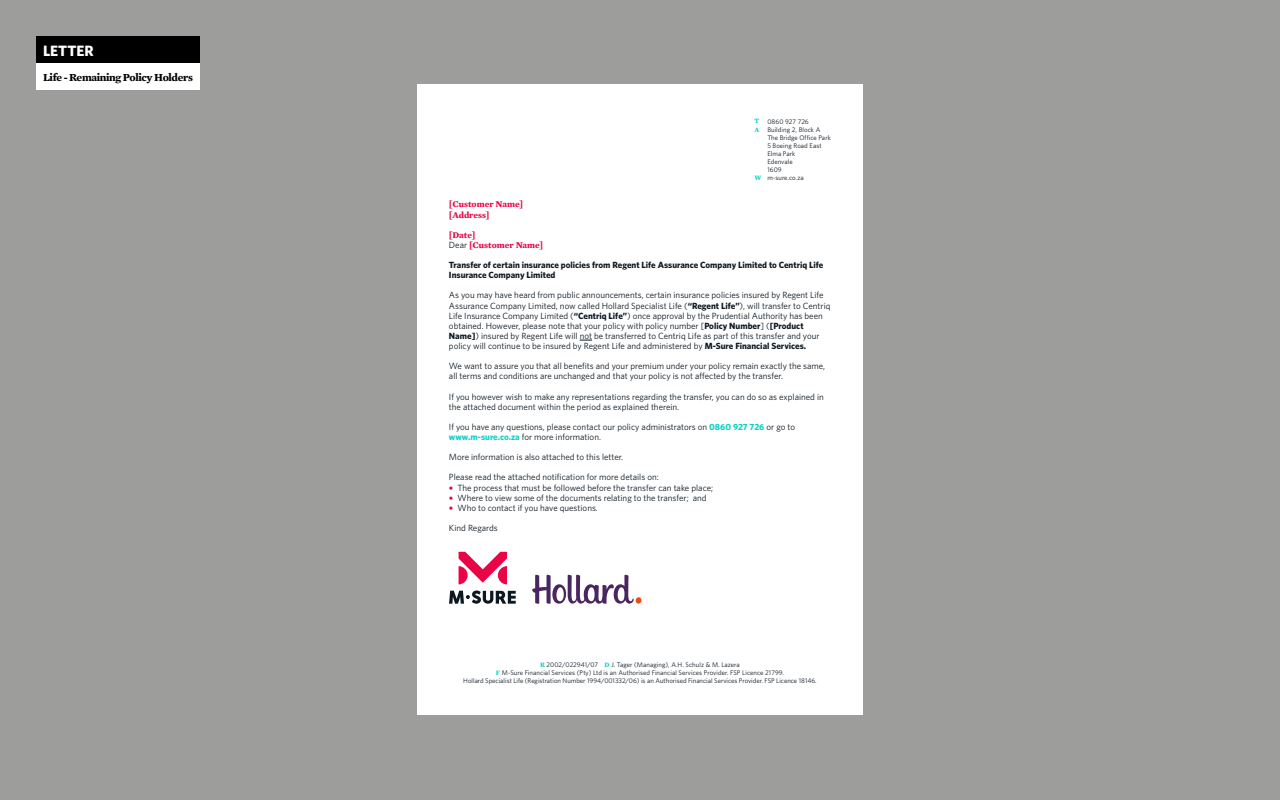
<style>
.page{position:relative;width:1280px;height:800px;background:#9d9d9c}
.page>*{position:absolute;margin:0;border:0;box-sizing:border-box;transform-origin:0 0}
.t1{font:700 15px "Whitney HTF";color:#fff}
.t2{font:700 11px "Mercury Text G3";letter-spacing:-.03em;color:#000}
.t3{font:9px/10.1px "Whitney HTF";color:#0e1821}
.t4{font:700 9px/10.1px "Whitney HTF";color:#0e1821}
.t5{font:700 9px/10.1px "Mercury Text G3";color:#e90445}
.t6{font:6.7px/8.1px "Whitney HTF";color:#0e1821}
.t7{font:700 6.7px/8.1px "Mercury Text G3";color:#0bd2c5}
.s1{font-family:"Whitney HTF";font-weight:400;color:#0e1821}
.s2{font-weight:700}
.s3{font-weight:700;color:#0bd2c5}
.s4{font-family:"Mercury Text G3";font-weight:700;color:#e90445}
.s5{font-family:"Mercury Text G3";font-weight:700;color:#0bd2c5}
</style>
<div class="page">
<div style="left:417px;top:85px;width:446px;height:630px;background:#fff"></div>
<svg style="left:580px;top:340px;width:12px;height:1px"></svg>
<svg style="left:532px;top:575px;width:102px;height:29px"></svg>
<div style="left:635px;top:597px;width:6px;height:7px;background:#e94e0f;border-radius:3px"></div>
<svg style="left:459px;top:552px;width:48px;height:32px"></svg>
<svg style="left:449px;top:591px;width:67px;height:13px"></svg>
<div style="left:36px;top:36px;width:164px;height:27px;background:#000"></div>
<div style="left:36px;top:63px;width:164px;height:27px;background:#fff"></div>
<h1 class="t1" style="left:43px;top:41px;width:52px">LETTER</h1>
<p class="t2" style="left:43px;top:70px;width:151px">Life - Remaining Policy Holders</p>
<p class="t6" style="left:767px;top:117px;width:65px">0860 927 726<br>Building 2, Block A<br>The Bridge Office Park<br>5 Boeing Road East<br>Elma Park<br>Edenvale<br>1609<br>m-sure.co.za</p>
<p class="t7" style="left:755px;top:117px;width:6px">T<br>A</p>
<p class="t7" style="left:755px;top:174px;width:8px">W</p>
<p class="t5" style="left:449px;top:199px;width:76px">[Customer Name] [Address]</p>
<p class="t5" style="left:449px;top:230px;width:96px">[Date]<br><span class="s1">Dear</span> [Customer Name]</p>
<p class="t4" style="left:449px;top:260px;width:376px">Transfer of certain insurance policies from Regent Life Assurance Company Limited to Centriq Life<br>Insurance Company Limited</p>
<p class="t3" style="left:449px;top:290px;width:383px">As you may have heard from public announcements, certain insurance policies insured by Regent Life Assurance Company Limited, now called Hollard Specialist Life (<span class="s2">“Regent Life”</span>), will transfer to Centriq Life Insurance Company Limited (<span class="s2">“Centriq Life”</span>) once approval by the Prudential Authority has been obtained. However, please note that your policy with policy number [<span class="s2">Policy Number</span>] (<span class="s2">[Product Name]</span>) insured by Regent Life will not be transferred to Centriq Life as part of this transfer and your policy will continue to be insured by Regent Life and administered by <span class="s2">M-Sure Financial Services.</span></p>
<p class="t3" style="left:449px;top:361px;width:378px">We want to assure you that all benefits and your premium under your policy remain exactly the same, all terms and conditions are unchanged and that your policy is not affected by the transfer.</p>
<p class="t3" style="left:449px;top:391px;width:376px">If you however wish to make any representations regarding the transfer, you can do so as explained in the attached document within the period as explained therein.</p>
<p class="t3" style="left:449px;top:421px;width:348px">If you have any questions, please contact our policy administrators on <span class="s3">0860 927 726</span> or go to <span class="s3">www.m-sure.co.za</span> for more information.</p>
<p class="t3" style="left:449px;top:452px;width:176px">More information is also attached to this letter.</p>
<p class="t3" style="left:449px;top:472px;width:211px">Please read the attached notification for more details on:</p>
<p class="t3" style="left:449px;top:482px;width:266px"><span class="s4">•</span> The process that must be followed before the transfer can take place;</p>
<p class="t3" style="left:449px;top:492px;width:259px"><span class="s4">•</span> Where to view some of the documents relating to the transfer; and</p>
<p class="t3" style="left:449px;top:502px;width:150px"><span class="s4">•</span> Who to contact if you have questions.</p>
<p class="t3" style="left:449px;top:523px;width:50px">Kind Regards</p>
<p class="t6" style="left:463px;top:660px;width:355px;text-align:center"><span class="s5">R</span> 2002/022941/07 <span class="s5">D</span> J. Tager (Managing), A.H. Schulz &amp; M. Lazera<br><span class="s5">F</span> M-Sure Financial Services (Pty) Ltd is an Authorised Financial Services Provider. FSP Licence 21799.<br>Hollard Specialist Life (Registration Number 1994/001332/06) is an Authorised Financial Services Provider. FSP Licence 18146.</p>
</div>
